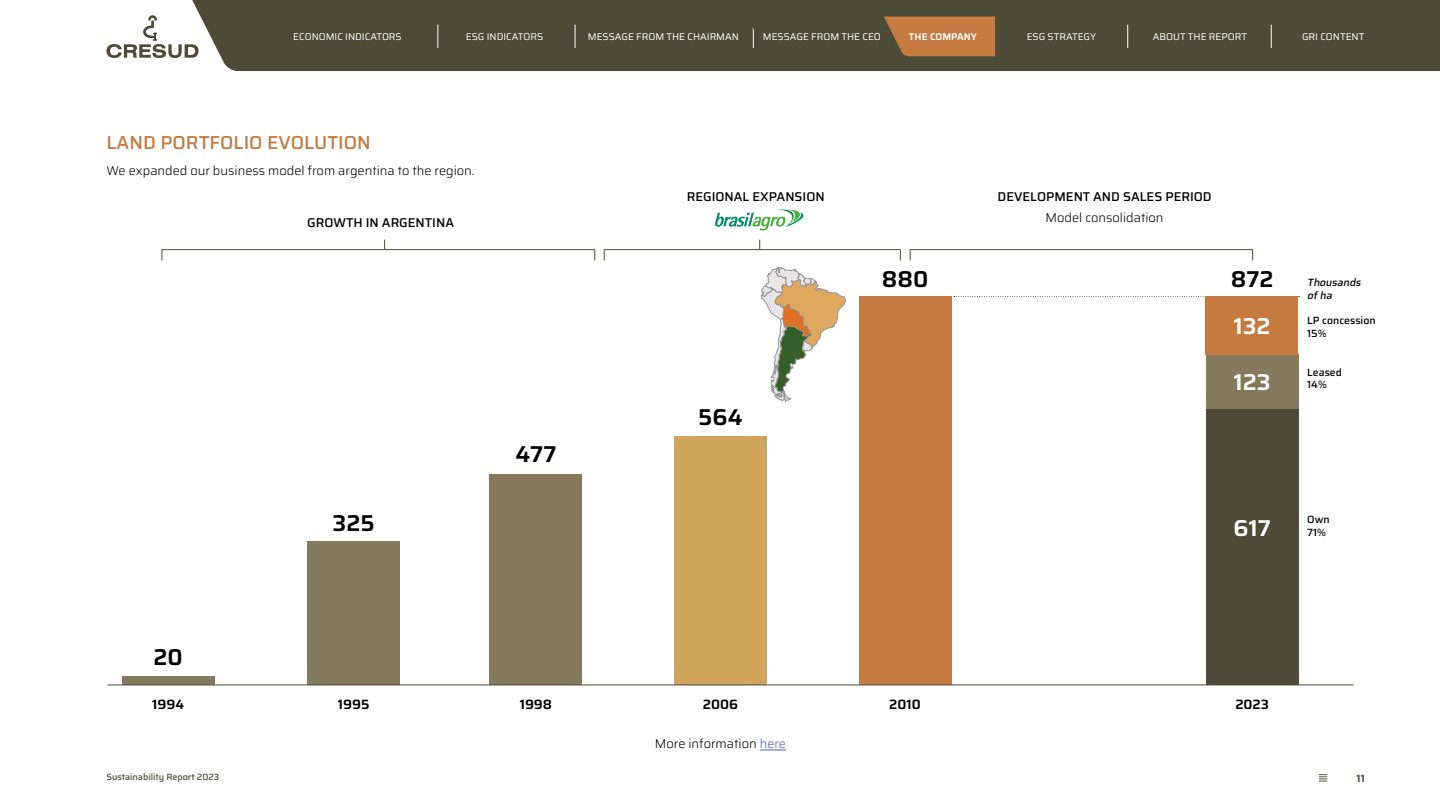
<style>
.page{position:relative;width:1440px;height:810px;background:#fff}
.page>*{position:absolute;margin:0;border:0;box-sizing:border-box;transform-origin:0 0}
.t1{font:600 22.95px "Saira";color:#000}
.t2{font:600 22.95px "Saira";color:#fff}
.t3{font:500 18.75px "Saira";color:#c57a40}
.t4{font:600 13.5px "Saira";color:#000}
.t5{font:300 12.75px "Saira";color:#000}
.t6{font:500 12.75px "Saira";color:#000}
.t7{font:600 10.65px "Saira";color:#4d4a37}
.t8{font:500 10.5px/12.6px "Saira";color:#000}
.t9{font:italic 500 10.5px/12.6px "Saira";color:#000}
.t10{font:9.75px "Saira";color:#fff}
.t11{font:600 9.75px "Saira";color:#fff}
.t12{font:500 9px "Saira";color:#4d4a37}
.s1{color:#4f5cd6}
</style>
<div class="page">
<div style="left:192px;top:0;width:1248px;height:71px;background:#4d4a37"></div>
<svg style="left:1319px;top:774px;width:8px;height:8px"></svg>
<svg style="left:106px;top:15px;width:93px;height:43px"></svg>
<svg style="left:247px;top:16px;width:1153px;height:40px;background:#574e38"></svg>
<svg style="left:761px;top:266px;width:85px;height:136px"></svg>
<hr style="left:162px;top:249px;width:433px;height:1px;background:#4d4a37">
<hr style="left:604px;top:249px;width:297px;height:1px;background:#4d4a37">
<hr style="left:910px;top:249px;width:343px;height:1px;background:#4d4a37">
<svg style="left:954px;top:296px;width:346px;height:1px"></svg>
<div style="left:122px;top:676px;width:93px;height:9px;background:#84795b"></div>
<div style="left:307px;top:541px;width:93px;height:144px;background:#84795b"></div>
<div style="left:490px;top:474px;width:92px;height:211px;background:#84795b"></div>
<div style="left:674px;top:436px;width:93px;height:249px;background:#cfa55b"></div>
<div style="left:859px;top:296px;width:92px;height:389px;background:#c57a40"></div>
<div style="left:1206px;top:407px;width:93px;height:278px;background:#4d4a37"></div>
<div style="left:1206px;top:354px;width:93px;height:55px;background:#84795b"></div>
<div style="left:1205px;top:296px;width:93px;height:58px;background:#c57a40"></div>
<svg style="left:715px;top:209px;width:88px;height:21px"></svg>
<hr style="left:108px;top:685px;width:1246px;height:1px;background:#4d4a37">
<svg style="left:760px;top:750px;width:26px;height:1px"></svg>
<p class="t10" style="left:293px;top:28px;width:110px">ECONOMIC INDICATORS</p>
<p class="t10" style="left:466px;top:28px;width:79px">ESG INDICATORS</p>
<p class="t10" style="left:588px;top:28px;width:153px">MESSAGE FROM THE CHAIRMAN</p>
<p class="t10" style="left:763px;top:28px;width:120px">MESSAGE FROM THE CEO</p>
<p class="t10" style="left:1027px;top:28px;width:71px">ESG STRATEGY</p>
<p class="t10" style="left:1153px;top:28px;width:96px">ABOUT THE REPORT</p>
<p class="t10" style="left:1302px;top:28px;width:64px">GRI CONTENT</p>
<p class="t11" style="left:909px;top:28px;width:70px">THE COMPANY</p>
<h2 class="t3" style="left:106px;top:127px;width:266px">LAND PORTFOLIO EVOLUTION</h2>
<h3 class="t5" style="left:106px;top:160px;width:369px">We expanded our business model from argentina to the region.</h3>
<h3 class="t6" style="left:307px;top:212px;width:148px">GROWTH IN ARGENTINA</h3>
<h1 class="t1" style="left:333px;top:504px;width:44px">325</h1>
<h1 class="t1" style="left:515px;top:435px;width:42px">477</h1>
<h3 class="t6" style="left:687px;top:186px;width:139px">REGIONAL EXPANSION</h3>
<h3 class="t6" style="left:998px;top:186px;width:216px">DEVELOPMENT AND SALES PERIOD</h3>
<h3 class="t5" style="left:1046px;top:207px;width:119px">Model consolidation</h3>
<h1 class="t1" style="left:882px;top:260px;width:48px">880</h1>
<h1 class="t1" style="left:1231px;top:260px;width:44px">872</h1>
<h1 class="t2" style="left:1234px;top:307px;width:38px">132</h1>
<h1 class="t1" style="left:698px;top:398px;width:46px">564</h1>
<h1 class="t2" style="left:1234px;top:363px;width:38px">123</h1>
<p class="t9" style="left:1307px;top:276px;width:58px">Thousands ofha</p>
<p class="t8" style="left:1307px;top:314px;width:70px">LP concession<br>15%</p>
<p class="t8" style="left:1307px;top:366px;width:36px">Leased<br>14%</p>
<h1 class="t2" style="left:1234px;top:509px;width:39px">617</h1>
<p class="t8" style="left:1307px;top:513px;width:24px">Own<br>71%</p>
<h1 class="t1" style="left:154px;top:638px;width:31px">20</h1>
<h3 class="t4" style="left:152px;top:693px;width:33px">1994</h3>
<h3 class="t4" style="left:338px;top:693px;width:33px">1995</h3>
<h3 class="t4" style="left:520px;top:693px;width:34px">1998</h3>
<h3 class="t4" style="left:703px;top:693px;width:37px">2006</h3>
<h3 class="t4" style="left:889px;top:693px;width:33px">2010</h3>
<h3 class="t4" style="left:1235px;top:693px;width:35px">2023</h3>
<p class="t12" style="left:106px;top:769px;width:114px">Sustainability Report 2023</p>
<h3 class="t5" style="left:655px;top:733px;width:133px">More information <span class="s1">here</span></h3>
<p class="t7" style="left:1357px;top:769px;width:10px">11</p>
</div>
